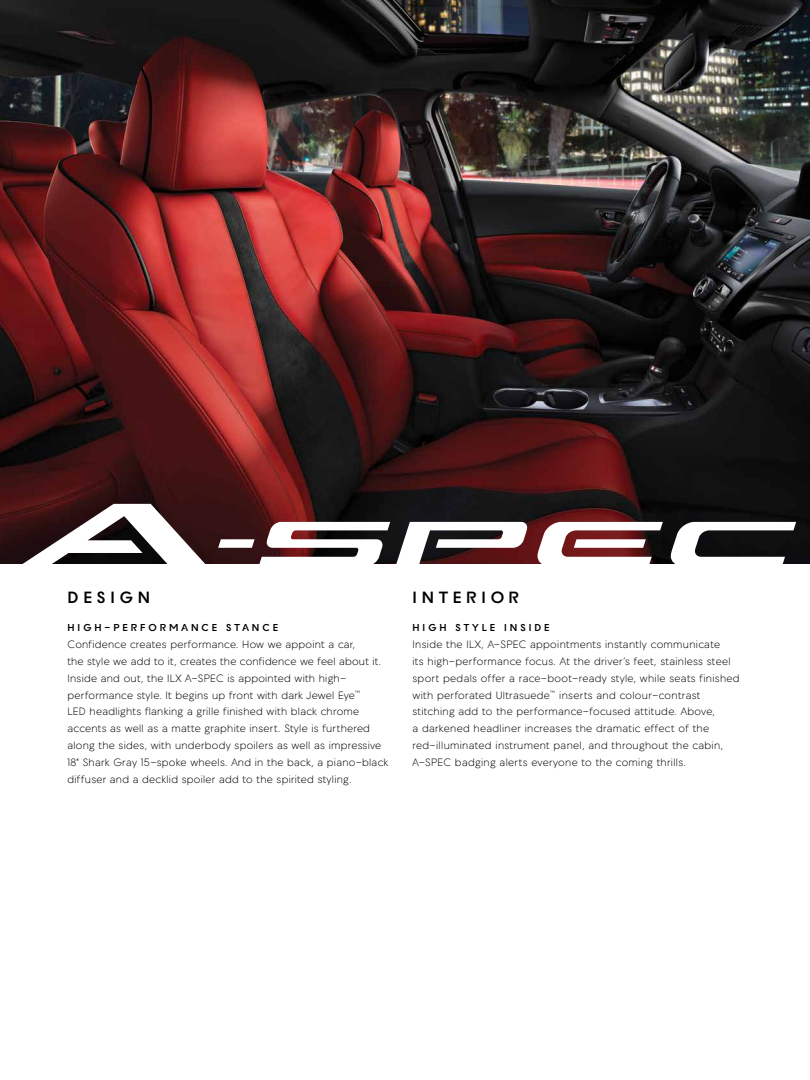
<style>
.page{position:relative;width:810px;height:1080px;background:#fff}
.page>*{position:absolute;margin:0;border:0;box-sizing:border-box;transform-origin:0 0}
.t1{font:95.75px "Acura Performance";color:#fff}
.t2{font:68px "Acura Performance";color:#fff}
.t3{font:700 16.25px "Acura Bespoke";letter-spacing:.3em;color:#000}
.t4{font:10.62px/16.9px "Acura Bespoke";letter-spacing:.025em;color:#000}
.t5{font:700 10px "Acura Bespoke";letter-spacing:.3em;color:#000}
</style>
<div class="page">
<img style="left:0;top:0;width:810px;height:564px">
<h1 class="t1" style="left:34px;top:475px;width:186px">A</h1>
<h3 class="t3" style="left:68px;top:587px;width:84px">DESIGN</h3>
<p class="t5" style="left:68px;top:621px;width:212px">HIGH-PERFORMANCE STANCE</p>
<h2 class="t2" style="left:218px;top:502px;width:585px">-SPEC</h2>
<h3 class="t3" style="left:412px;top:587px;width:108px">INTERIOR</h3>
<p class="t5" style="left:412px;top:621px;width:139px">HIGH STYLE INSIDE</p>
<p class="t4" style="left:412px;top:636px;width:329px">Inside the ILX, A-SPEC appointments instantly communicate<br>its high-performance focus. At the driver’s feet, stainless steel sport pedals offer a race-boot-ready style, while seats finished with perforated Ultrasuede<sup>™</sup> inserts and colour-contrast stitching add to the performance-focused attitude. Above,<br>a darkened headliner increases the dramatic effect of the red-illuminated instrument panel, and throughout the cabin, A-SPEC badging alerts everyone to the coming thrills.</p>
<p class="t4" style="left:68px;top:636px;width:322px">Confidence creates performance. How we appoint a car,<br>the style we add to it, creates the confidence we feel about it.<br>Inside and out, the ILX A-SPEC is appointed with high&shy;performance style. It begins up front with dark Jewel Eye<sup>™<br></sup>LED headlights flanking a grille finished with black chrome accents as well as a matte graphite insert. Style is furthered along the sides, with underbody spoilers as well as impressive 18" Shark Gray 15-spoke wheels. And in the back, a piano-black diffuser and a decklid spoiler add to the spirited styling.</p>
</div>
